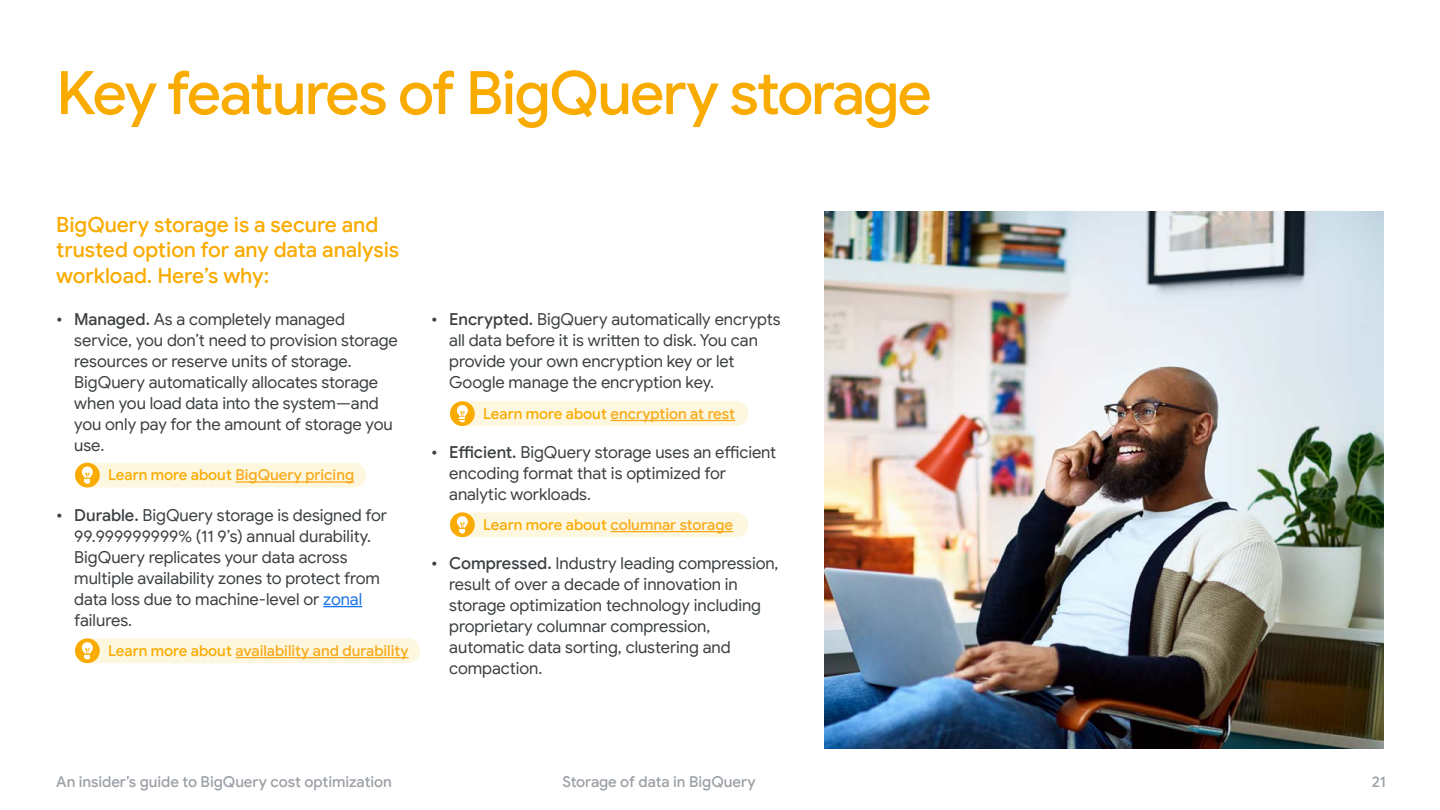
<style>
.page{position:relative;width:1440px;height:810px;background:#fff}
.page>*{position:absolute;margin:0;border:0;box-sizing:border-box;transform-origin:0 0}
.t1{font:500 60px "Google Sans";letter-spacing:-.035em;color:#f9ab00}
.t2{font:500 21px/25.5px "Google Sans";letter-spacing:-.005em;color:#f9ab00}
.t3{font:16.5px/21px "Google Sans";letter-spacing:-.005em;color:#3c4043}
.t4{font:500 15px "Google Sans";color:#f8aa1b}
.t5{font:500 15px "Google Sans";letter-spacing:-.005em;color:#9ba0a6}
.s1{font-weight:500}
.s2{color:#f9ab00}
.s3{color:#1a73e8}
</style>
<div class="page">
<hr style="left:323px;top:606px;width:39px;height:1px;background:#1a73e8">
<img style="left:825px;top:212px;width:559px;height:536px">
<div style="left:75px;top:463px;width:291px;height:25px;background:#fef7e0;border-radius:12px"></div>
<div style="left:75px;top:463px;width:25px;height:25px;background:#f9ab00;border-radius:50%"></div>
<svg style="left:82px;top:466px;width:11px;height:18px"></svg>
<hr style="left:235px;top:481px;width:119px;height:2px;background:#f8aa1b">
<div style="left:450px;top:401px;width:298px;height:25px;background:#fef7e0;border-radius:12px"></div>
<div style="left:450px;top:401px;width:25px;height:25px;background:#f9ab00;border-radius:50%"></div>
<svg style="left:457px;top:405px;width:11px;height:17px"></svg>
<hr style="left:610px;top:420px;width:125px;height:1px;background:#f8aa1b">
<div style="left:450px;top:512px;width:298px;height:25px;background:#fef7e0;border-radius:12px"></div>
<div style="left:450px;top:512px;width:25px;height:25px;background:#f9ab00;border-radius:50%"></div>
<svg style="left:457px;top:516px;width:11px;height:17px"></svg>
<hr style="left:610px;top:531px;width:123px;height:1px;background:#f8aa1b">
<div style="left:75px;top:638px;width:345px;height:25px;background:#fef7e0;border-radius:12px"></div>
<div style="left:75px;top:638px;width:25px;height:25px;background:#f9ab00;border-radius:50%"></div>
<svg style="left:82px;top:642px;width:11px;height:17px"></svg>
<hr style="left:235px;top:657px;width:174px;height:1px;background:#f8aa1b">
<h1 class="t1" style="left:56px;top:56px;width:877px">Key features of BigQuery storage</h1>
<p class="t2" style="left:56px;top:212px;width:344px">BigQuery storage is a secure and trusted option for any data analysis workload. Here’s why:</p>
<p class="t3" style="left:74px;top:309px;width:325px;text-indent:-18px"><span class="s1">• Managed.</span> As a completely managed service, you don’t need to provision storage resources or reserve units of storage.<br>BigQuery automatically allocates storage when you load data into the system—and you only pay for the amount of storage you use.</p>
<p class="t4" style="left:108px;top:466px;width:248px"><span class="s2">Learn more about</span> BigQuery pricing</p>
<p class="t3" style="left:74px;top:504px;width:314px;text-indent:-18px"><span class="s1">• Durable.</span> BigQuery storage is designed for 99.999999999% (11 9’s) annual durability.<br>BigQuery replicates your data across multiple availability zones to protect from data loss due to machine-level or <span class="s3">zonal </span>failures.</p>
<p class="t4" style="left:108px;top:641px;width:302px"><span class="s2">Learn more about</span> availability and durability</p>
<p class="t3" style="left:449px;top:309px;width:333px;text-indent:-18px"><span class="s1">• Encrypted.</span> BigQuery automatically encrypts all data before it is written to disk. You can provide your own encryption key or let Google manage the encryption key.</p>
<p class="t4" style="left:483px;top:404px;width:254px"><span class="s2">Learn more about</span> encryption at rest</p>
<p class="t3" style="left:449px;top:441px;width:328px;text-indent:-18px"><span class="s1">• Efficient.</span> BigQuery storage uses an efficient encoding format that is optimized for analytic workloads.</p>
<p class="t4" style="left:483px;top:515px;width:252px"><span class="s2">Learn more about</span> columnar storage</p>
<p class="t3" style="left:449px;top:553px;width:331px;text-indent:-18px"><span class="s1">• Compressed.</span> Industry leading compression, result of over a decade of innovation in storage optimization technology including proprietary columnar compression, automatic data sorting, clustering and compaction.</p>
<p class="t5" style="left:56px;top:773px;width:337px">An insider’s guide to BigQuery cost optimization</p>
<p class="t5" style="left:562px;top:773px;width:195px">Storage of data in BigQuery</p>
<p class="t5" style="left:1372px;top:773px;width:16px">21</p>
</div>
